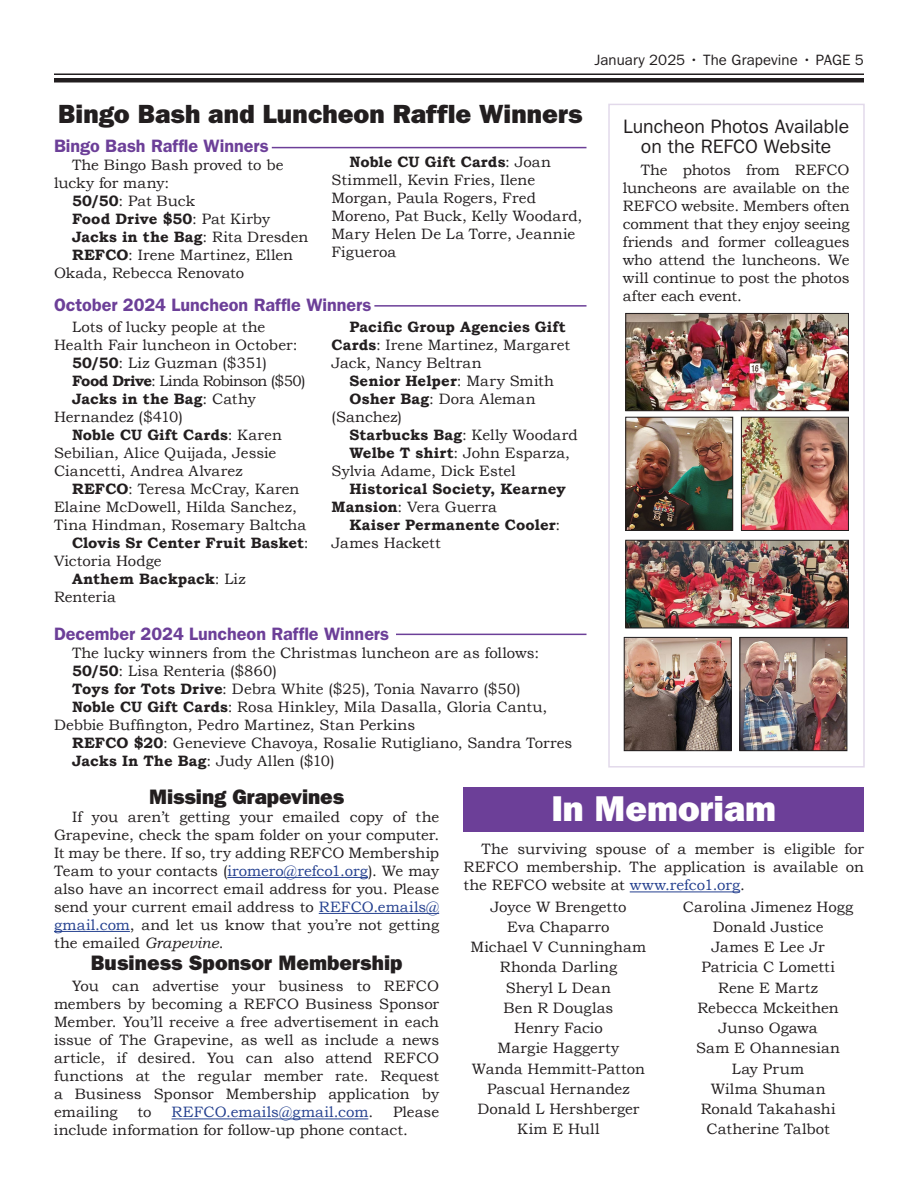
<style>
.page{position:relative;width:918px;height:1188px;background:#fff}
.page>*{position:absolute;margin:0;border:0;box-sizing:border-box;transform-origin:0 0}
.t1{font:800 36px "Franklin Gothic";color:#fff}
.t2{font:800 26.4px "Franklin Gothic";color:#221e1f}
.t3{font:800 21px "Franklin Gothic";color:#221e1f}
.t4{font:19.5px/19.5px "Franklin Gothic";letter-spacing:-.005em;color:#221e1f;text-align:center}
.t5{font:600 18px "Franklin Gothic";color:#6c3f98}
.t6{font:15px/18px "Bookman Old Style";color:#221e1f;text-align:justify}
.t7{font:700 15px/18px "Bookman Old Style";letter-spacing:.005em;color:#221e1f}
.t8{font:15px "Franklin Gothic";letter-spacing:.005em;color:#221e1f}
.t9{font:15px "Bookman Old Style";letter-spacing:-.04em;color:#221e1f}
.t10{font:15px "Bookman Old Style";letter-spacing:.01em;color:#24408f}
.s1{font-weight:700}
.s2{font-weight:400}
.s3{color:#24408f}
.s4{font-style:italic}
.s5{color:#221e1f}
</style>
<div class="page">
<hr style="left:54px;top:73px;width:810px;height:2px;background:#221e1f">
<hr style="left:54px;top:78px;width:810px;height:4px;background:#221e1f">
<div style="left:464px;top:788px;width:400px;height:44px;background:#6c3f98"></div>
<hr style="left:630px;top:892px;width:110px;height:1px;background:#24408f">
<hr style="left:227px;top:877px;width:141px;height:1px;background:#24408f">
<hr style="left:319px;top:913px;width:120px;height:1px;background:#24408f">
<hr style="left:54px;top:931px;width:76px;height:1px;background:#24408f">
<hr style="left:172px;top:1119px;width:196px;height:1px;background:#24408f">
<img style="left:628px;top:419px;width:103px;height:110px">
<div style="left:626px;top:417px;width:107px;height:114px;border:1px solid #221e1f"></div>
<img style="left:626px;top:639px;width:103px;height:110px">
<div style="left:624px;top:637px;width:107px;height:114px;border:1px solid #221e1f"></div>
<img style="left:628px;top:315px;width:219px;height:94px">
<div style="left:626px;top:313px;width:223px;height:98px;border:1px solid #221e1f"></div>
<img style="left:628px;top:542px;width:219px;height:84px">
<div style="left:626px;top:540px;width:223px;height:88px;border:1px solid #221e1f"></div>
<img style="left:743px;top:419px;width:104px;height:110px">
<div style="left:741px;top:417px;width:108px;height:114px;border:1px solid #221e1f"></div>
<img style="left:742px;top:639px;width:103px;height:110px">
<div style="left:740px;top:637px;width:107px;height:114px;border:1px solid #221e1f"></div>
<hr style="left:272px;top:147px;width:314px;height:1px;background:#6c3f98">
<hr style="left:374px;top:305px;width:212px;height:2px;background:#6c3f98">
<hr style="left:396px;top:634px;width:190px;height:1px;background:#6c3f98">
<p class="t8" style="left:594px;top:52px;width:271px">January 2025 • The Grapevine • PAGE 5</p>
<h2 class="t2" style="left:58px;top:98px;width:526px">Bingo Bash and Luncheon Raffle Winners</h2>
<p class="t5" style="left:54px;top:135px;width:216px">Bingo Bash Raffle Winners</p>
<p class="t6" style="left:72px;top:156px;width:213px">The Bingo Bash proved to be</p>
<p class="t6" style="left:54px;top:174px;width:117px">lucky for many:</p>
<p class="t6" style="left:72px;top:192px;width:125px"><span class="s1">50/50</span>: Pat Buck</p>
<p class="t7" style="left:72px;top:209px;width:200px">Food Drive $50<span class="s2">: Pat Kirby</span></p>
<p class="t7" style="left:72px;top:227px;width:238px">Jacks in the Bag<span class="s2">: Rita Dresden</span></p>
<p class="t6" style="left:72px;top:246px;width:223px"><span class="s1">REFCO</span>: Irene Martinez, Ellen</p>
<p class="t6" style="left:54px;top:264px;width:192px">Okada, Rebecca Renovato</p>
<p class="t6" style="left:332px;top:153px;width:252px;text-align:left;text-indent:18px"><span class="s1">Noble CU Gift Cards</span>: Joan<br>Stimmell, Kevin Fries, Ilene<br>Morgan, Paula Rogers, Fred<br>Moreno, Pat Buck, Kelly Woodard,<br>Mary Helen De La Torre, Jeannie<br>Figueroa</p>
<p class="t5" style="left:54px;top:294px;width:319px">October 2024 Luncheon Raffle Winners</p>
<p class="t6" style="left:72px;top:318px;width:195px">Lots of lucky people at the</p>
<p class="t6" style="left:54px;top:336px;width:245px">Health Fair luncheon in October:</p>
<p class="t6" style="left:72px;top:354px;width:197px"><span class="s1">50/50</span>: Liz Guzman ($351)</p>
<p class="t9" style="left:72px;top:372px;width:235px"><span class="s1">Food Drive</span>: Linda Robinson ($50)</p>
<p class="t7" style="left:72px;top:390px;width:185px">Jacks in the Bag<span class="s2">: Cathy</span></p>
<p class="t6" style="left:54px;top:408px;width:131px">Hernandez ($410)</p>
<p class="t7" style="left:72px;top:426px;width:211px">Noble CU Gift Cards<span class="s2">: Karen</span></p>
<p class="t6" style="left:54px;top:444px;width:224px">Sebilian, Alice Quijada, Jessie</p>
<p class="t6" style="left:54px;top:462px;width:190px">Ciancetti, Andrea Alvarez</p>
<p class="t6" style="left:72px;top:480px;width:229px"><span class="s1">REFCO</span>: Teresa McCray, Karen</p>
<p class="t6" style="left:54px;top:498px;width:244px">Elaine McDowell, Hilda Sanchez,</p>
<p class="t6" style="left:54px;top:516px;width:254px">Tina Hindman, Rosemary Baltcha</p>
<p class="t7" style="left:72px;top:534px;width:238px">Clovis Sr Center Fruit Basket<span class="s2">:</span></p>
<p class="t6" style="left:54px;top:552px;width:109px">Victoria Hodge</p>
<p class="t7" style="left:72px;top:570px;width:175px">Anthem Backpack<span class="s2">: Liz</span></p>
<p class="t6" style="left:54px;top:588px;width:64px">Renteria</p>
<p class="t6" style="left:332px;top:318px;width:240px;text-align:left;text-indent:18px"><span class="s1">Pacific Group Agencies Gift<br>Cards</span>: Irene Martinez, Margaret<br>Jack, Nancy Beltran</p>
<p class="t7" style="left:350px;top:372px;width:206px">Senior Helper<span class="s2">: Mary Smith</span></p>
<p class="t6" style="left:350px;top:390px;width:188px"><span class="s1">Osher Bag</span>: Dora Aleman</p>
<p class="t6" style="left:332px;top:408px;width:72px">(Sanchez)</p>
<p class="t6" style="left:350px;top:426px;width:230px"><span class="s1">Starbucks Bag</span>: Kelly Woodard</p>
<p class="t6" style="left:350px;top:444px;width:222px"><span class="s1">Welbe T shirt</span>: John Esparza,</p>
<p class="t6" style="left:332px;top:462px;width:186px">Sylvia Adame, Dick Estel</p>
<p class="t7" style="left:332px;top:480px;width:236px;text-indent:18px">Historical Society, Kearney<br>Mansion<span class="s2">: Vera Guerra</span></p>
<p class="t7" style="left:332px;top:516px;width:230px;text-indent:18px">Kaiser Permanente Cooler<span class="s2">:<br>James Hackett</span></p>
<p class="t5" style="left:54px;top:623px;width:337px">December 2024 Luncheon Raffle Winners</p>
<p class="t6" style="left:72px;top:643px;width:469px">The lucky winners from the Christmas luncheon are as follows:</p>
<p class="t6" style="left:72px;top:661px;width:206px"><span class="s1">50/50</span>: Lisa Renteria ($860)</p>
<p class="t6" style="left:72px;top:679px;width:450px"><span class="s1">Toys for Tots Drive</span>: Debra White ($25), Tonia Navarro ($50)</p>
<p class="t6" style="left:72px;top:697px;width:477px"><span class="s1">Noble CU Gift Cards</span>: Rosa Hinkley, Mila Dasalla, Gloria Cantu,</p>
<p class="t6" style="left:54px;top:715px;width:363px">Debbie Buffington, Pedro Martinez, Stan Perkins</p>
<p class="t6" style="left:72px;top:733px;width:502px"><span class="s1">REFCO $20</span>: Genevieve Chavoya, Rosalie Rutigliano, Sandra Torres</p>
<p class="t6" style="left:72px;top:751px;width:264px"><span class="s1">Jacks In The Bag</span>: Judy Allen ($10)</p>
<h3 class="t4" style="left:623px;top:117px;width:228px">Luncheon Photos Available on the REFCO Website</h3>
<p class="t6" style="left:623px;top:161px;width:228px;text-indent:18px">The photos from REFCO luncheons are available on the REFCO website. Members often comment that they enjoy seeing friends and former colleagues who attend the luncheons. We will continue to post the photos after each event.</p>
<h3 class="t3" style="left:149px;top:784px;width:196px">Missing Grapevines</h3>
<p class="t6" style="left:54px;top:807px;width:387px;text-indent:18px">If you aren’t getting your emailed copy of the Grapevine, check the spam folder on your computer.<br>It may be there. If so, try adding REFCO Membership Team to your contacts (<span class="s3">iromero@refco1.org</span>). We may also have an incorrect email address for you. Please send your current email address to <span class="s3">REFCO.emails@ gmail.com</span>, and let us know that you’re not getting the emailed <span class="s4">Grapevine</span>.</p>
<h3 class="t3" style="left:91px;top:950px;width:313px">Business Sponsor Membership</h3>
<p class="t6" style="left:54px;top:977px;width:387px;text-indent:18px">You can advertise your business to REFCO members by becoming a REFCO Business Sponsor Member. You’ll receive a free advertisement in each issue of The Grapevine, as well as include a news article, if desired. You can also attend REFCO functions at the regular member rate. Request a Business Sponsor Membership application by emailing</p>
<p class="t6" style="left:54px;top:1103px;width:387px;text-indent:339px">Please include information for follow-up phone contact.</p>
<p class="t6" style="left:138px;top:1103px;width:16px">to</p>
<p class="t10" style="left:172px;top:1103px;width:203px">REFCO.emails@gmail.com<span class="s5">.</span></p>
<h1 class="t1" style="left:551px;top:787px;width:226px">In Memoriam</h1>
<p class="t6" style="left:464px;top:840px;width:402px;text-indent:18px">The surviving spouse of a member is eligible for REFCO membership. The application is available on the REFCO website at <span class="s3">www.refco1.org</span>.</p>
<p class="t6" style="left:471px;top:896px;width:177px;line-height:20.2px;text-align:center">Joyce W Brengetto<br>Eva Chaparro<br>Michael V Cunningham<br>Rhonda Darling<br>Sheryl L Dean<br>Ben R Douglas<br>Henry Facio<br>Margie Haggerty<br>Wanda Hemmitt-Patton<br>Pascual Hernandez<br>Donald L Hershberger<br>Kim E Hull</p>
<p class="t6" style="left:683px;top:896px;width:172px;line-height:20.2px;text-align:center">Carolina Jimenez Hogg<br>Donald Justice<br>James E Lee Jr<br>Patricia C Lometti<br>Rene E Martz<br>Rebecca Mckeithen<br>Junso Ogawa<br>Sam E Ohannesian<br>Lay Prum<br>Wilma Shuman<br>Ronald Takahashi<br>Catherine Talbot</p>
</div>
